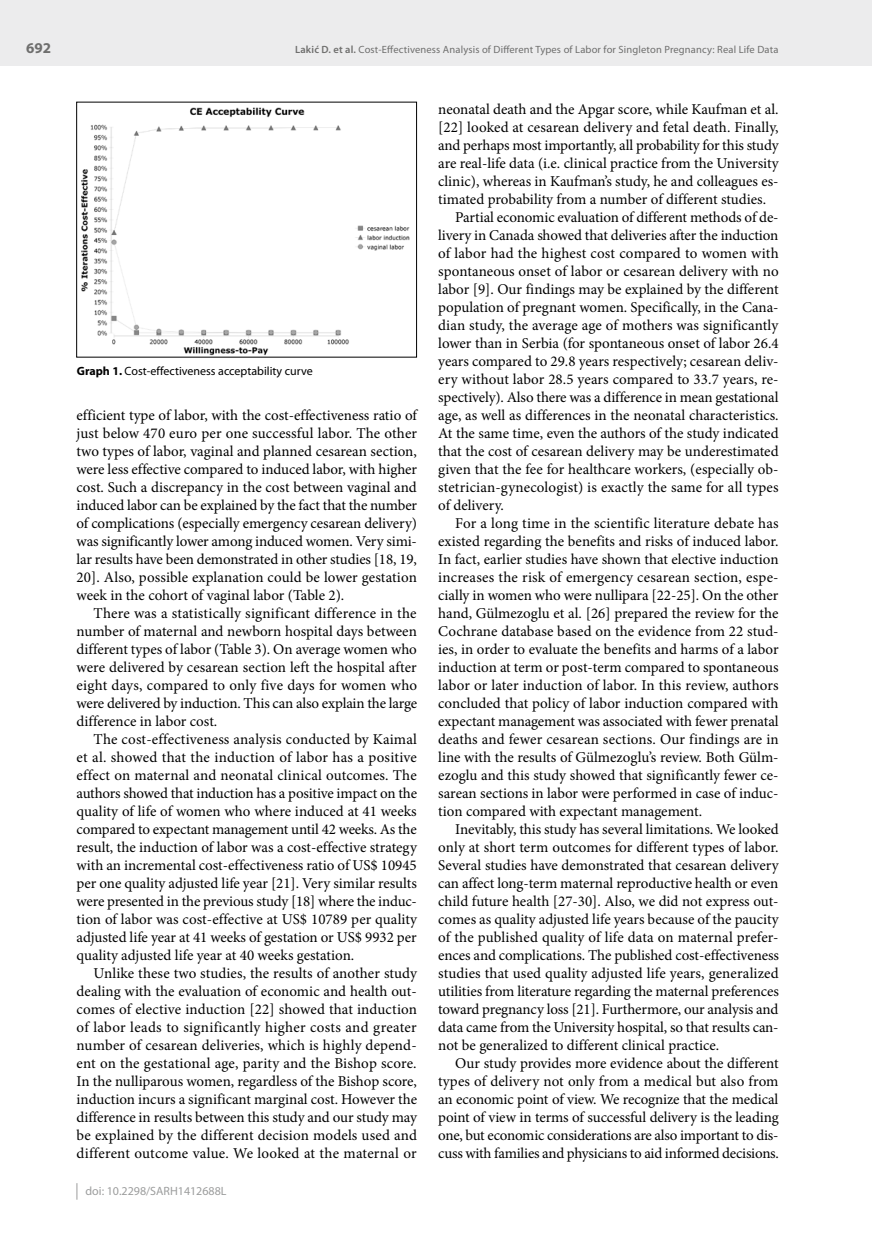
<style>
.page{position:relative;width:872px;height:1234px;background:#fff}
.page>*{position:absolute;margin:0;border:0;box-sizing:border-box;transform-origin:0 0}
.t1{font:15px/18px "Minion Pro";color:#000;text-align:justify}
.t2{font:15px "Minion Pro";letter-spacing:-.02em;color:#000}
.t3{font:700 15px "Myriad Pro";color:#6f6f6e}
.t4{font:12px "Myriad Pro";color:#000}
.t5{font:12px "Myriad Pro";color:#9c9d9d}
.t6{font:10.5px "Myriad Pro";letter-spacing:.015em;color:#6f6f6e}
.s1{font-weight:600}
.s2{font-weight:700}
</style>
<div class="page">
<div style="left:0;top:0;width:872px;height:66px;background:#ececed"></div>
<svg style="left:77px;top:1183px;width:1px;height:16px"></svg>
<img style="left:81px;top:107px;width:329px;height:248px">
<div style="left:76px;top:102px;width:341px;height:255px;border:1px solid #000"></div>
<p class="t3" style="left:26px;top:40px;width:26px">692</p>
<p class="t6" style="left:295px;top:44px;width:485px"><span class="s1">Lakić D. et al.</span> Cost-Effectiveness Analysis of Different Types of Labor for Singleton Pregnancy: Real Life Data</p>
<p class="t4" style="left:77px;top:364px;width:237px"><span class="s2">Graph 1.</span> Cost-effectiveness acceptability curve</p>
<p class="t1" style="left:77px;top:406px;width:342px">efficient type of labor, with the cost-effectiveness ratio of just below 470 euro per one successful labor. The other two types of labor, vaginal and planned cesarean section, were less effective compared to induced labor, with higher cost. Such a discrepancy in the cost between vaginal and induced labor can be explained by the fact that the number of complications (especially emergency cesarean delivery) was significantly lower among induced women. Very simi&shy;lar results have been demonstrated in other studies [18, 19, 20]. Also, possible explanation could be lower gestation week in the cohort of vaginal labor (Table 2).</p>
<p class="t1" style="left:77px;top:604px;width:342px;text-indent:17px">There was a statistically significant difference in the number of maternal and newborn hospital days between different types of labor (Table 3). On average women who were delivered by cesarean section left the hospital after eight days, compared to only five days for women who were delivered by induction. This can also explain the large difference in labor cost.</p>
<p class="t1" style="left:77px;top:730px;width:342px;text-indent:17px">The cost-effectiveness analysis conducted by Kaimal et al. showed that the induction of labor has a positive effect on maternal and neonatal clinical outcomes. The authors showed that induction has a positive impact on the quality of life of women who where induced at 41 weeks compared to expectant management until 42 weeks. As the result, the induction of labor was a cost-effective strategy with an incremental cost-effectiveness ratio of US$ 10945 per one quality adjusted life year [21]. Very similar results were presented in the previous study [18] where the induc&shy;tion of labor was cost-effective at US$ 10789 per quality adjusted life year at 41 weeks of gestation or US$ 9932 per quality adjusted life year at 40 weeks gestation.</p>
<p class="t1" style="left:77px;top:964px;width:342px;text-indent:17px">Unlike these two studies, the results of another study dealing with the evaluation of economic and health out&shy;comes of elective induction [22] showed that induction of labor leads to significantly higher costs and greater number of cesarean deliveries, which is highly depend&shy;ent on the gestational age, parity and the Bishop score.<br>In the nulliparous women, regardless of the Bishop score, induction incurs a significant marginal cost. However the difference in results between this study and our study may be explained by the different decision models used and different outcome value. We looked at the maternal or</p>
<p class="t5" style="left:86px;top:1184px;width:143px">doi: 10.2298/SARH1412688L</p>
<p class="t1" style="left:438px;top:100px;width:342px">neonatal death and the Apgar score, while Kaufman et al.</p>
<p class="t1" style="left:438px;top:118px;width:342px">[22] looked at cesarean delivery and fetal death. Finally,</p>
<p class="t1" style="left:438px;top:136px;width:342px">and perhaps most importantly, all probability for this study</p>
<p class="t1" style="left:438px;top:154px;width:342px">are real-life data (i.e. clinical practice from the University</p>
<p class="t1" style="left:438px;top:172px;width:342px">clinic), whereas in Kaufman’s study, he and colleagues es-</p>
<p class="t1" style="left:438px;top:190px;width:329px">timated probability from a number of different studies.</p>
<p class="t1" style="left:455px;top:208px;width:325px">Partial economic evaluation of different methods of de-</p>
<p class="t1" style="left:438px;top:226px;width:342px">livery in Canada showed that deliveries after the induction</p>
<p class="t1" style="left:438px;top:244px;width:342px">of labor had the highest cost compared to women with</p>
<p class="t1" style="left:438px;top:262px;width:342px">spontaneous onset of labor or cesarean delivery with no</p>
<p class="t1" style="left:438px;top:280px;width:342px">labor [9]. Our findings may be explained by the different</p>
<p class="t1" style="left:438px;top:298px;width:342px">population of pregnant women. Specifically, in the Cana-</p>
<p class="t1" style="left:438px;top:316px;width:341px">dian study, the average age of mothers was significantly</p>
<p class="t1" style="left:438px;top:334px;width:342px">lower than in Serbia (for spontaneous onset of labor 26.4</p>
<p class="t1" style="left:438px;top:352px;width:342px">years compared to 29.8 years respectively; cesarean deliv-</p>
<p class="t1" style="left:438px;top:370px;width:342px">ery without labor 28.5 years compared to 33.7 years, re-</p>
<p class="t1" style="left:438px;top:388px;width:342px">spectively). Also there was a difference in mean gestational</p>
<p class="t1" style="left:438px;top:406px;width:342px">age, as well as differences in the neonatal characteristics.</p>
<p class="t1" style="left:438px;top:424px;width:342px">At the same time, even the authors of the study indicated</p>
<p class="t1" style="left:438px;top:442px;width:342px">that the cost of cesarean delivery may be underestimated</p>
<p class="t1" style="left:438px;top:460px;width:342px">given that the fee for healthcare workers, (especially ob-</p>
<p class="t1" style="left:438px;top:478px;width:342px">stetrician-gynecologist) is exactly the same for all types</p>
<p class="t1" style="left:438px;top:496px;width:67px">of delivery.</p>
<p class="t1" style="left:455px;top:514px;width:325px">For a long time in the scientific literature debate has</p>
<p class="t1" style="left:438px;top:532px;width:342px">existed regarding the benefits and risks of induced labor.</p>
<p class="t1" style="left:438px;top:550px;width:342px">In fact, earlier studies have shown that elective induction</p>
<p class="t1" style="left:438px;top:568px;width:342px">increases the risk of emergency cesarean section, espe-</p>
<p class="t1" style="left:438px;top:586px;width:341px">cially in women who were nullipara [22-25]. On the other</p>
<p class="t1" style="left:438px;top:604px;width:342px">hand, Gülmezoglu et al. [26] prepared the review for the</p>
<p class="t1" style="left:438px;top:622px;width:342px">Cochrane database based on the evidence from 22 stud-</p>
<p class="t1" style="left:438px;top:640px;width:342px">ies, in order to evaluate the benefits and harms of a labor</p>
<p class="t1" style="left:438px;top:658px;width:342px">induction at term or post-term compared to spontaneous</p>
<p class="t1" style="left:438px;top:676px;width:342px">labor or later induction of labor. In this review, authors</p>
<p class="t1" style="left:438px;top:694px;width:342px">concluded that policy of labor induction compared with</p>
<p class="t1" style="left:438px;top:712px;width:342px">expectant management was associated with fewer prenatal</p>
<p class="t1" style="left:438px;top:730px;width:342px">deaths and fewer cesarean sections. Our findings are in</p>
<p class="t1" style="left:438px;top:748px;width:342px">line with the results of Gülmezoglu’s review. Both Gülm-</p>
<p class="t1" style="left:438px;top:766px;width:342px">ezoglu and this study showed that significantly fewer ce-</p>
<p class="t1" style="left:438px;top:784px;width:342px">sarean sections in labor were performed in case of induc-</p>
<p class="t1" style="left:438px;top:802px;width:265px">tion compared with expectant management.</p>
<p class="t1" style="left:455px;top:820px;width:325px">Inevitably, this study has several limitations. We looked</p>
<p class="t1" style="left:438px;top:838px;width:342px">only at short term outcomes for different types of labor.</p>
<p class="t1" style="left:438px;top:856px;width:342px">Several studies have demonstrated that cesarean delivery</p>
<p class="t1" style="left:438px;top:874px;width:342px">can affect long-term maternal reproductive health or even</p>
<p class="t1" style="left:438px;top:892px;width:342px">child future health [27-30]. Also, we did not express out-</p>
<p class="t1" style="left:438px;top:910px;width:342px">comes as quality adjusted life years because of the paucity</p>
<p class="t1" style="left:438px;top:928px;width:342px">of the published quality of life data on maternal prefer-</p>
<p class="t1" style="left:438px;top:946px;width:342px">ences and complications. The published cost-effectiveness</p>
<p class="t1" style="left:438px;top:964px;width:342px">studies that used quality adjusted life years, generalized</p>
<p class="t1" style="left:438px;top:982px;width:342px">utilities from literature regarding the maternal preferences</p>
<p class="t1" style="left:438px;top:1000px;width:342px">toward pregnancy loss [21]. Furthermore, our analysis and</p>
<p class="t1" style="left:438px;top:1018px;width:342px">data came from the University hospital, so that results can-</p>
<p class="t1" style="left:438px;top:1036px;width:282px">not be generalized to different clinical practice.</p>
<p class="t1" style="left:455px;top:1054px;width:325px">Our study provides more evidence about the different</p>
<p class="t1" style="left:438px;top:1072px;width:342px">types of delivery not only from a medical but also from</p>
<p class="t1" style="left:438px;top:1090px;width:341px">an economic point of view. We recognize that the medical</p>
<p class="t1" style="left:438px;top:1108px;width:342px">point of view in terms of successful delivery is the leading</p>
<p class="t2" style="left:438px;top:1125px;width:342px">one, but economic considerations are also important to dis-</p>
<p class="t1" style="left:438px;top:1144px;width:342px">cuss with families and physicians to aid informed decisions.</p>
</div>
